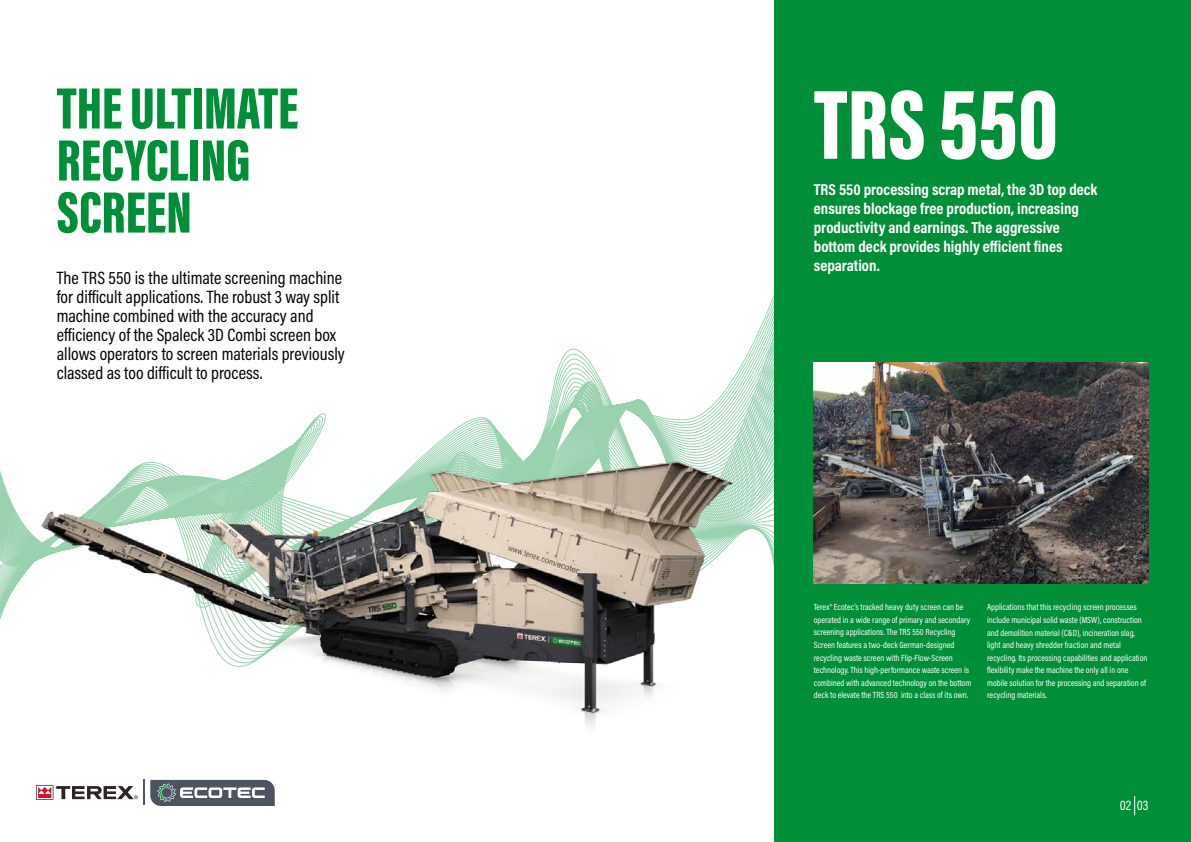
<style>
.page{position:relative;width:1191px;height:842px;background:#fff}
.page>*{position:absolute;margin:0;border:0;box-sizing:border-box;transform-origin:0 0}
.t1{font:900 101.1px "Acumin Pro Extra Cond";letter-spacing:.005em;color:#fff}
.t2{font:900 60px/52px "Acumin Pro Extra Cond";color:#008f39}
.t3{font:18px/19px "Acumin Pro Cond";color:#000}
.t4{font:700 16px/19.2px "Acumin Pro Cond";color:#fff}
.t5{font:14px "Acumin Pro Cond";color:#fff}
.t6{font:9px/12.5px "Acumin Pro Cond";color:#fff}
</style>
<div class="page">
<div style="left:595px;top:0;width:596px;height:842px;background:#008f39"></div>
<div style="left:0;top:0;width:773px;height:842px;background:#fff"></div>
<svg style="left:1134px;top:796px;width:1px;height:19px"></svg>
<img style="left:817px;top:363px;width:331px;height:220px">
<img style="left:0;top:329px;width:817px;height:460px">
<svg style="left:36px;top:785px;width:102px;height:15px"></svg>
<svg style="left:144px;top:779px;width:131px;height:27px"></svg>
<h2 class="t2" style="left:57px;top:82px;width:243px">THE ULTIMATE<br>RECYCLING<br>SCREEN</h2>
<p class="t3" style="left:57px;top:268px;width:289px">The TRS 550 is the ultimate screening machine for difficult applications. The robust 3 way split machine combined with the accuracy and efficiency of the Spaleck 3D Combi screen box allows operators to screen materials previously classed as too difficult to process.</p>
<h1 class="t1" style="left:814px;top:63px;width:246px">TRS 550</h1>
<h3 class="t4" style="left:814px;top:179px;width:285px">TRS 550 processing scrap metal, the 3D top deck ensures blockage free production, increasing productivity and earnings. The aggressive bottom deck provides highly efficient fines separation.</h3>
<p class="t6" style="left:814px;top:601px;width:159px">Terex® Ecotec's tracked heavy duty screen can be operated in a wide range of primary and secondary screening applications. The TRS 550 Recycling Screen features a two-deck German-designed recycling waste screen with Flip-Flow-Screen technology. This high-performance waste screen is combined with advanced technology on the bottom deck to elevate the TRS 550 into a class of its own.</p>
<p class="t6" style="left:987px;top:601px;width:162px">Applications that this recycling screen processes include municipal solid waste (MSW), construction and demolition material (C&amp;D), incineration slag, light and heavy shredder fraction and metal recycling. Its processing capabilities and application flexibility make the machine the only all in one mobile solution for the processing and separation of recycling materials.</p>
<h3 class="t5" style="left:1119px;top:796px;width:30px">02 03</h3>
</div>
